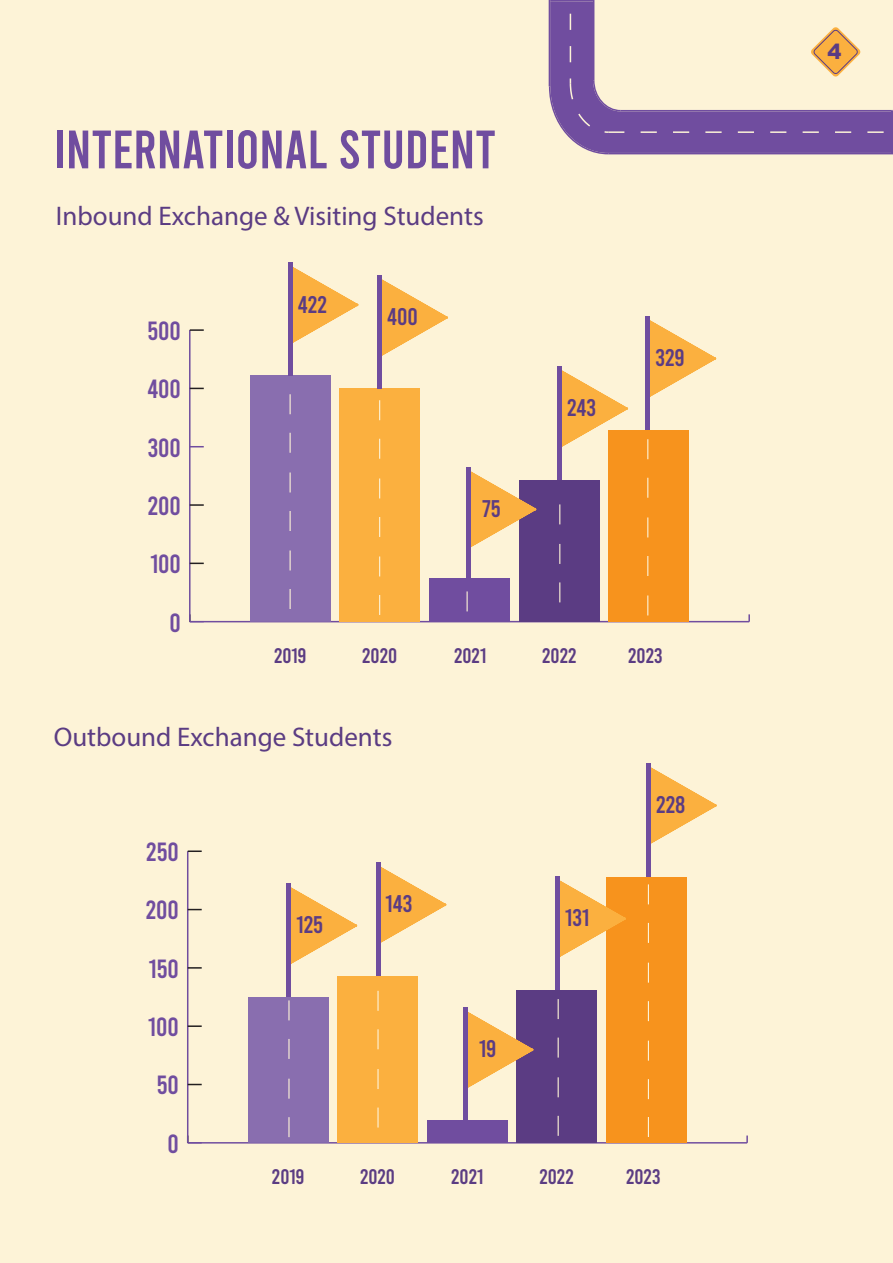
<style>
.page{position:relative;width:893px;height:1263px;background:#fff}
.page>*{position:absolute;margin:0;border:0;box-sizing:border-box;transform-origin:0 0}
.t1{font:54px "Bebas";color:#704d9f}
.t2{font:27px "Myriad Pro";color:#5b3c83}
.t3{font:26.25px "Bebas";color:#704d9f}
.t4{font:24px "Bebas";color:#5b3c83}
.t5{font:21px "Bebas";color:#5b3c83}
.t6{font:900 21px "Arial";color:#5b3c83}
</style>
<div class="page">
<div style="left:0;top:0;width:892px;height:1263px;background:#fdf3d7"></div>
<hr style="left:190px;top:621px;width:559px;height:1px;background:#704d9f">
<svg style="left:748px;top:614px;width:2px;height:8px"></svg>
<hr style="left:189px;top:330px;width:2px;height:292px;background:#704d9f">
<svg style="left:189px;top:614px;width:15px;height:8px"></svg>
<svg style="left:190px;top:563px;width:14px;height:1px"></svg>
<svg style="left:190px;top:504px;width:14px;height:2px"></svg>
<svg style="left:191px;top:446px;width:13px;height:1px"></svg>
<svg style="left:190px;top:388px;width:14px;height:1px"></svg>
<svg style="left:190px;top:329px;width:14px;height:2px"></svg>
<div style="left:608px;top:430px;width:81px;height:192px;background:#f7931d"></div>
<div style="left:519px;top:480px;width:80px;height:142px;background:#5b3c83"></div>
<div style="left:429px;top:578px;width:81px;height:44px;background:#704d9f"></div>
<div style="left:340px;top:388px;width:80px;height:234px;background:#fbb03f"></div>
<div style="left:250px;top:376px;width:81px;height:246px;background:#8469ae"></div>
<svg style="left:293px;top:267px;width:66px;height:76px"></svg>
<div style="left:288px;top:262px;width:5px;height:114px;background:#704d9f"></div>
<svg style="left:382px;top:279px;width:66px;height:77px"></svg>
<div style="left:377px;top:275px;width:5px;height:114px;background:#704d9f"></div>
<svg style="left:470px;top:469px;width:67px;height:82px"></svg>
<hr style="left:466px;top:467px;width:4px;height:114px;background:#704d9f">
<svg style="left:562px;top:370px;width:66px;height:77px"></svg>
<div style="left:557px;top:366px;width:5px;height:114px;background:#704d9f"></div>
<svg style="left:650px;top:320px;width:67px;height:77px"></svg>
<div style="left:645px;top:316px;width:5px;height:114px;background:#704d9f"></div>
<svg style="left:290px;top:394px;width:1px;height:20px"></svg>
<svg style="left:290px;top:433px;width:1px;height:20px"></svg>
<svg style="left:290px;top:472px;width:1px;height:20px"></svg>
<svg style="left:290px;top:511px;width:1px;height:20px"></svg>
<svg style="left:290px;top:550px;width:1px;height:20px"></svg>
<svg style="left:290px;top:589px;width:1px;height:20px"></svg>
<svg style="left:379px;top:400px;width:1px;height:20px"></svg>
<svg style="left:379px;top:439px;width:1px;height:20px"></svg>
<svg style="left:379px;top:478px;width:1px;height:20px"></svg>
<svg style="left:379px;top:517px;width:1px;height:20px"></svg>
<svg style="left:379px;top:556px;width:1px;height:20px"></svg>
<svg style="left:379px;top:595px;width:1px;height:20px"></svg>
<svg style="left:467px;top:591px;width:1px;height:20px"></svg>
<svg style="left:559px;top:504px;width:1px;height:20px"></svg>
<svg style="left:559px;top:544px;width:1px;height:20px"></svg>
<svg style="left:559px;top:582px;width:1px;height:20px"></svg>
<svg style="left:647px;top:439px;width:1px;height:20px"></svg>
<svg style="left:647px;top:478px;width:1px;height:20px"></svg>
<svg style="left:647px;top:517px;width:1px;height:20px"></svg>
<svg style="left:647px;top:556px;width:1px;height:20px"></svg>
<svg style="left:647px;top:595px;width:1px;height:20px"></svg>
<hr style="left:188px;top:1142px;width:559px;height:1px;background:#704d9f">
<svg style="left:746px;top:1135px;width:2px;height:8px"></svg>
<hr style="left:187px;top:851px;width:1px;height:292px;background:#704d9f">
<svg style="left:188px;top:1084px;width:14px;height:1px"></svg>
<svg style="left:188px;top:1025px;width:14px;height:2px"></svg>
<svg style="left:188px;top:967px;width:14px;height:2px"></svg>
<svg style="left:188px;top:909px;width:14px;height:1px"></svg>
<svg style="left:188px;top:850px;width:14px;height:2px"></svg>
<div style="left:606px;top:877px;width:81px;height:266px;background:#f7931d"></div>
<div style="left:517px;top:990px;width:80px;height:153px;background:#5b3c83"></div>
<div style="left:427px;top:1121px;width:81px;height:22px;background:#704d9f"></div>
<div style="left:338px;top:976px;width:80px;height:167px;background:#fbb03f"></div>
<div style="left:248px;top:997px;width:81px;height:146px;background:#8469ae"></div>
<svg style="left:291px;top:887px;width:67px;height:77px"></svg>
<div style="left:286px;top:883px;width:5px;height:114px;background:#704d9f"></div>
<svg style="left:380px;top:864px;width:67px;height:82px"></svg>
<hr style="left:376px;top:862px;width:4px;height:114px;background:#704d9f">
<svg style="left:560px;top:880px;width:66px;height:77px"></svg>
<div style="left:555px;top:876px;width:5px;height:114px;background:#704d9f"></div>
<svg style="left:651px;top:767px;width:66px;height:77px"></svg>
<div style="left:646px;top:763px;width:5px;height:114px;background:#704d9f"></div>
<hr style="left:288px;top:1000px;width:2px;height:20px;background:#fdf3d7">
<hr style="left:288px;top:1039px;width:2px;height:20px;background:#fdf3d7">
<hr style="left:288px;top:1079px;width:2px;height:20px;background:#fdf3d7">
<hr style="left:288px;top:1117px;width:2px;height:20px;background:#fdf3d7">
<hr style="left:377px;top:991px;width:2px;height:20px;background:#fdf3d7">
<hr style="left:377px;top:1029px;width:2px;height:20px;background:#fdf3d7">
<hr style="left:377px;top:1069px;width:2px;height:20px;background:#fdf3d7">
<hr style="left:377px;top:1107px;width:2px;height:20px;background:#fdf3d7">
<svg style="left:648px;top:884px;width:1px;height:20px"></svg>
<svg style="left:648px;top:923px;width:1px;height:20px"></svg>
<svg style="left:648px;top:963px;width:1px;height:20px"></svg>
<svg style="left:648px;top:1001px;width:1px;height:20px"></svg>
<svg style="left:648px;top:1041px;width:1px;height:20px"></svg>
<svg style="left:648px;top:1079px;width:1px;height:20px"></svg>
<svg style="left:648px;top:1117px;width:1px;height:20px"></svg>
<svg style="left:468px;top:1009px;width:66px;height:82px"></svg>
<div style="left:463px;top:1007px;width:5px;height:114px;background:#704d9f"></div>
<svg style="left:558px;top:999px;width:1px;height:20px"></svg>
<svg style="left:558px;top:1037px;width:1px;height:20px"></svg>
<svg style="left:558px;top:1077px;width:1px;height:20px"></svg>
<svg style="left:558px;top:1116px;width:1px;height:20px"></svg>
<svg style="left:549px;top:0;width:344px;height:154px"></svg>
<h1 class="t1" style="left:54px;top:122px;width:444px">INTERNATIONAL STUDENT</h1>
<p class="t2" style="left:56px;top:200px;width:429px">Inbound Exchange &amp; Visiting Students</p>
<p class="t3" style="left:147px;top:318px;width:35px">500</p>
<p class="t3" style="left:147px;top:376px;width:35px">400</p>
<p class="t3" style="left:148px;top:434px;width:35px">300</p>
<p class="t3" style="left:148px;top:492px;width:35px">200</p>
<p class="t3" style="left:150px;top:551px;width:32px">100</p>
<p class="t3" style="left:170px;top:609px;width:13px">0</p>
<p class="t4" style="left:298px;top:292px;width:31px">422</p>
<p class="t4" style="left:387px;top:305px;width:32px">400</p>
<p class="t4" style="left:482px;top:496px;width:20px">75</p>
<p class="t4" style="left:567px;top:396px;width:31px">243</p>
<p class="t4" style="left:655px;top:346px;width:31px">329</p>
<p class="t5" style="left:274px;top:645px;width:34px">2019</p>
<p class="t5" style="left:362px;top:645px;width:36px">2020</p>
<p class="t5" style="left:454px;top:645px;width:34px">2021</p>
<p class="t5" style="left:542px;top:645px;width:36px">2022</p>
<p class="t5" style="left:628px;top:645px;width:36px">2023</p>
<p class="t2" style="left:54px;top:721px;width:340px">Outbound Exchange Students</p>
<p class="t3" style="left:146px;top:839px;width:34px">250</p>
<p class="t3" style="left:146px;top:897px;width:35px">200</p>
<p class="t3" style="left:149px;top:955px;width:32px">150</p>
<p class="t3" style="left:148px;top:1014px;width:32px">100</p>
<p class="t3" style="left:157px;top:1072px;width:24px">50</p>
<p class="t3" style="left:168px;top:1130px;width:13px">0</p>
<p class="t4" style="left:296px;top:913px;width:28px">125</p>
<p class="t4" style="left:386px;top:892px;width:28px">143</p>
<p class="t4" style="left:479px;top:1037px;width:19px">19</p>
<p class="t4" style="left:565px;top:906px;width:26px">131</p>
<p class="t4" style="left:656px;top:793px;width:31px">228</p>
<p class="t5" style="left:272px;top:1166px;width:34px">2019</p>
<p class="t5" style="left:360px;top:1166px;width:36px">2020</p>
<p class="t5" style="left:451px;top:1166px;width:34px">2021</p>
<p class="t5" style="left:539px;top:1166px;width:36px">2022</p>
<p class="t5" style="left:626px;top:1166px;width:36px">2023</p>
<p class="t6" style="left:828px;top:36px;width:16px">4</p>
</div>
